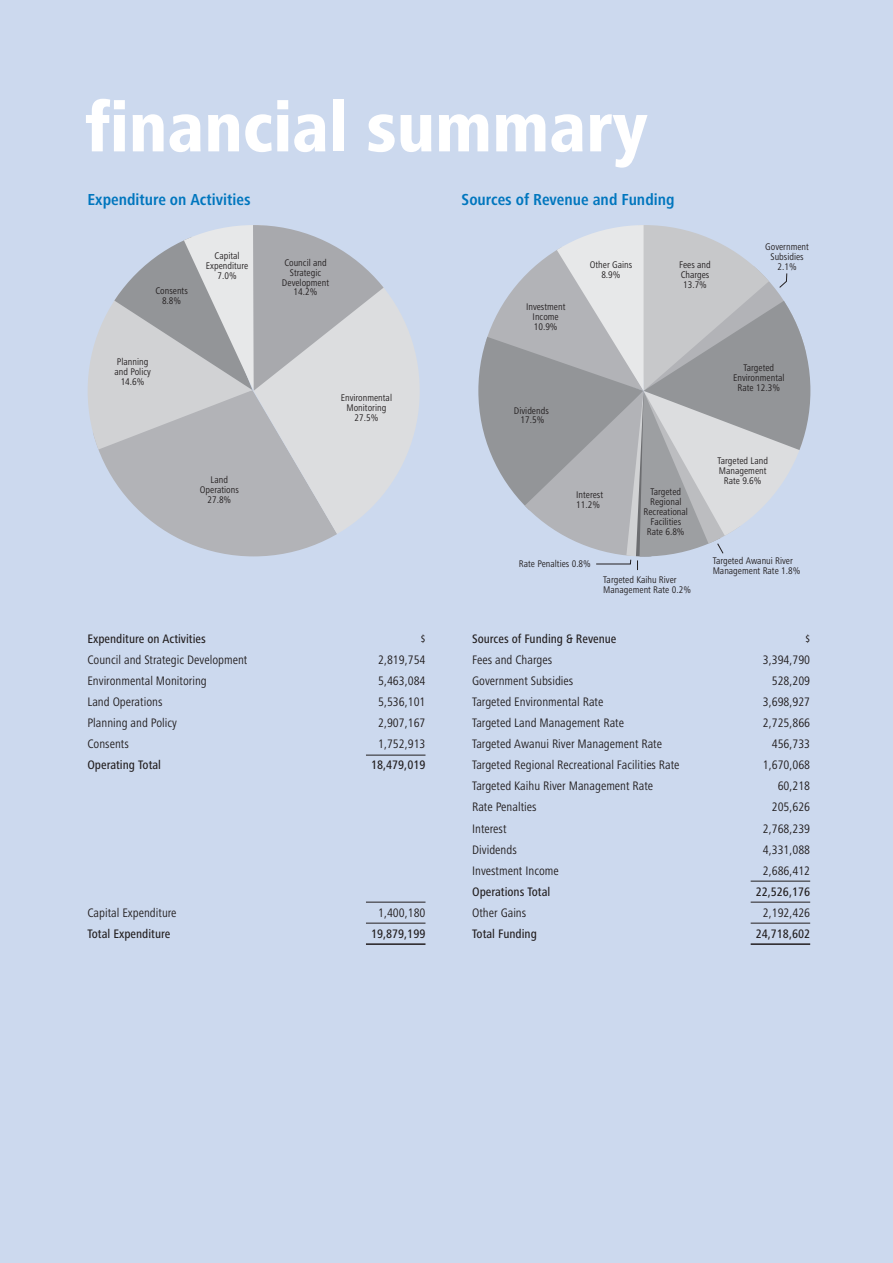
<style>
.page{position:relative;width:893px;height:1263px;background:#ccd9ee}
.page>*{position:absolute;margin:0;border:0;box-sizing:border-box;transform-origin:0 0}
.t1{font:800 condensed 72px "Frutiger Next LT";color:#fff}
.t2{font:700 condensed 16.5px "Frutiger Next LT";color:#0076be}
.t3{font:condensed 12.75px "Frutiger Next LT";color:#231f20}
.t4{font:500 condensed 12.75px "Frutiger Next LT";color:#231f20}
.t5{font:condensed 10.05px/9.9px "Frutiger Next LT";color:#231f20;text-align:center}
.t6{font:500 condensed 9.75px "Frutiger Next LT";color:#231f20}
</style>
<div class="page">
<svg style="left:478px;top:225px;width:332px;height:345px"></svg>
<svg style="left:88px;top:225px;width:332px;height:331px"></svg>
<hr style="left:366px;top:755px;width:59px;height:1px;background:#231f20">
<hr style="left:366px;top:923px;width:59px;height:1px;background:#231f20">
<hr style="left:751px;top:881px;width:59px;height:1px;background:#231f20">
<hr style="left:751px;top:923px;width:59px;height:1px;background:#231f20">
<hr style="left:751px;top:943px;width:59px;height:2px;background:#231f20">
<hr style="left:366px;top:943px;width:59px;height:2px;background:#231f20">
<hr style="left:366px;top:902px;width:59px;height:1px;background:#231f20">
<hr style="left:751px;top:902px;width:59px;height:1px;background:#231f20">
<h1 class="t1" style="left:85px;top:103px;width:564px">financial summary</h1>
<p class="t2" style="left:87px;top:194px;width:165px">Expenditure on Activities</p>
<p class="t2" style="left:462px;top:194px;width:214px">Sources of Revenue and Funding</p>
<p class="t5" style="left:155px;top:287px;width:34px">Consents<br>8.8%</p>
<p class="t5" style="left:206px;top:252px;width:44px">Capital<br>Expenditure<br>7.0%</p>
<p class="t5" style="left:282px;top:258px;width:49px">Council and<br>Strategic<br>Development<br>14.2%</p>
<p class="t5" style="left:114px;top:358px;width:38px">Planning and Policy<br>14.6%</p>
<p class="t5" style="left:341px;top:393px;width:53px">Environmental<br>Monitoring<br>27.5%</p>
<p class="t5" style="left:526px;top:303px;width:41px">Investment<br>Income<br>10.9%</p>
<p class="t5" style="left:590px;top:261px;width:44px">Other Gains<br>8.9%</p>
<p class="t5" style="left:679px;top:261px;width:33px;text-align:left">Fees and<br>Charges<br>13.7%</p>
<p class="t5" style="left:514px;top:406px;width:36px">Dividends<br>17.5%</p>
<p class="t5" style="left:765px;top:243px;width:45px">Government<br>Subsidies<br>2.1%</p>
<p class="t5" style="left:733px;top:363px;width:53px">Targeted<br>Environmental<br>Rate 12.3%</p>
<p class="t5" style="left:200px;top:476px;width:40px">Land<br>Operations<br>27.8%</p>
<p class="t4" style="left:87px;top:635px;width:120px">Expenditure on Activities</p>
<p class="t6" style="left:421px;top:636px;width:6px">$</p>
<p class="t3" style="left:87px;top:656px;width:161px">Council and Strategic Development</p>
<p class="t3" style="left:378px;top:656px;width:49px">2,819,754</p>
<p class="t3" style="left:87px;top:677px;width:121px">Environmental Monitoring</p>
<p class="t3" style="left:378px;top:677px;width:49px">5,463,084</p>
<p class="t3" style="left:87px;top:698px;width:77px">Land Operations</p>
<p class="t3" style="left:378px;top:698px;width:49px">5,536,101</p>
<p class="t3" style="left:87px;top:719px;width:91px">Planning and Policy</p>
<p class="t3" style="left:378px;top:719px;width:49px">2,907,167</p>
<p class="t3" style="left:87px;top:740px;width:43px">Consents</p>
<p class="t3" style="left:378px;top:740px;width:49px">1,752,913</p>
<p class="t4" style="left:87px;top:761px;width:75px">Operating Total</p>
<p class="t4" style="left:371px;top:761px;width:56px">18,479,019</p>
<p class="t3" style="left:87px;top:908px;width:91px">Capital Expenditure</p>
<p class="t3" style="left:378px;top:908px;width:49px">1,400,180</p>
<p class="t4" style="left:87px;top:929px;width:84px">Total Expenditure</p>
<p class="t4" style="left:371px;top:929px;width:56px">19,879,199</p>
<p class="t5" style="left:576px;top:490px;width:28px;text-align:left">Interest<br>11.2%</p>
<p class="t5" style="left:519px;top:560px;width:73px">Rate Penalties 0.8%</p>
<p class="t5" style="left:644px;top:488px;width:46px">Targeted<br>Regional<br>Recreational<br>Facilities<br>Rate 6.8%</p>
<p class="t5" style="left:603px;top:576px;width:89px;text-align:left">Targeted Kaihu River<br>Management Rate 0.2%</p>
<p class="t5" style="left:717px;top:457px;width:52px">Targeted Land<br>Management<br>Rate 9.6%</p>
<p class="t5" style="left:713px;top:557px;width:89px;text-align:left">Targeted Awanui River<br>Management Rate 1.8%</p>
<p class="t4" style="left:472px;top:635px;width:146px">Sources of Funding &amp; Revenue</p>
<p class="t6" style="left:806px;top:636px;width:6px">$</p>
<p class="t3" style="left:472px;top:656px;width:82px">Fees and Charges</p>
<p class="t3" style="left:763px;top:656px;width:49px">3,394,790</p>
<p class="t3" style="left:472px;top:677px;width:103px">Government Subsidies</p>
<p class="t3" style="left:772px;top:677px;width:40px">528,209</p>
<p class="t3" style="left:472px;top:698px;width:133px">Targeted Environmental Rate</p>
<p class="t3" style="left:763px;top:698px;width:49px">3,698,927</p>
<p class="t3" style="left:472px;top:719px;width:153px">Targeted Land Management Rate</p>
<p class="t3" style="left:763px;top:719px;width:49px">2,725,866</p>
<p class="t3" style="left:472px;top:740px;width:191px">Targeted Awanui River Management Rate</p>
<p class="t3" style="left:772px;top:740px;width:40px">456,733</p>
<p class="t3" style="left:472px;top:761px;width:209px">Targeted Regional Recreational Facilities Rate</p>
<p class="t3" style="left:763px;top:761px;width:49px">1,670,068</p>
<p class="t3" style="left:472px;top:782px;width:183px">Targeted Kaihu River Management Rate</p>
<p class="t3" style="left:778px;top:782px;width:34px">60,218</p>
<p class="t3" style="left:472px;top:803px;width:66px">Rate Penalties</p>
<p class="t3" style="left:772px;top:803px;width:40px">205,626</p>
<p class="t3" style="left:472px;top:824px;width:36px">Interest</p>
<p class="t3" style="left:763px;top:824px;width:49px">2,768,239</p>
<p class="t3" style="left:472px;top:845px;width:46px">Dividends</p>
<p class="t3" style="left:763px;top:845px;width:49px">4,331,088</p>
<p class="t3" style="left:472px;top:866px;width:88px">Investment Income</p>
<p class="t3" style="left:763px;top:866px;width:49px">2,686,412</p>
<p class="t4" style="left:472px;top:887px;width:80px">Operations Total</p>
<p class="t4" style="left:756px;top:887px;width:56px">22,526,176</p>
<p class="t3" style="left:472px;top:908px;width:56px">Other Gains</p>
<p class="t3" style="left:763px;top:908px;width:49px">2,192,426</p>
<p class="t4" style="left:472px;top:929px;width:66px">Total Funding</p>
<p class="t4" style="left:756px;top:929px;width:56px">24,718,602</p>
</div>
